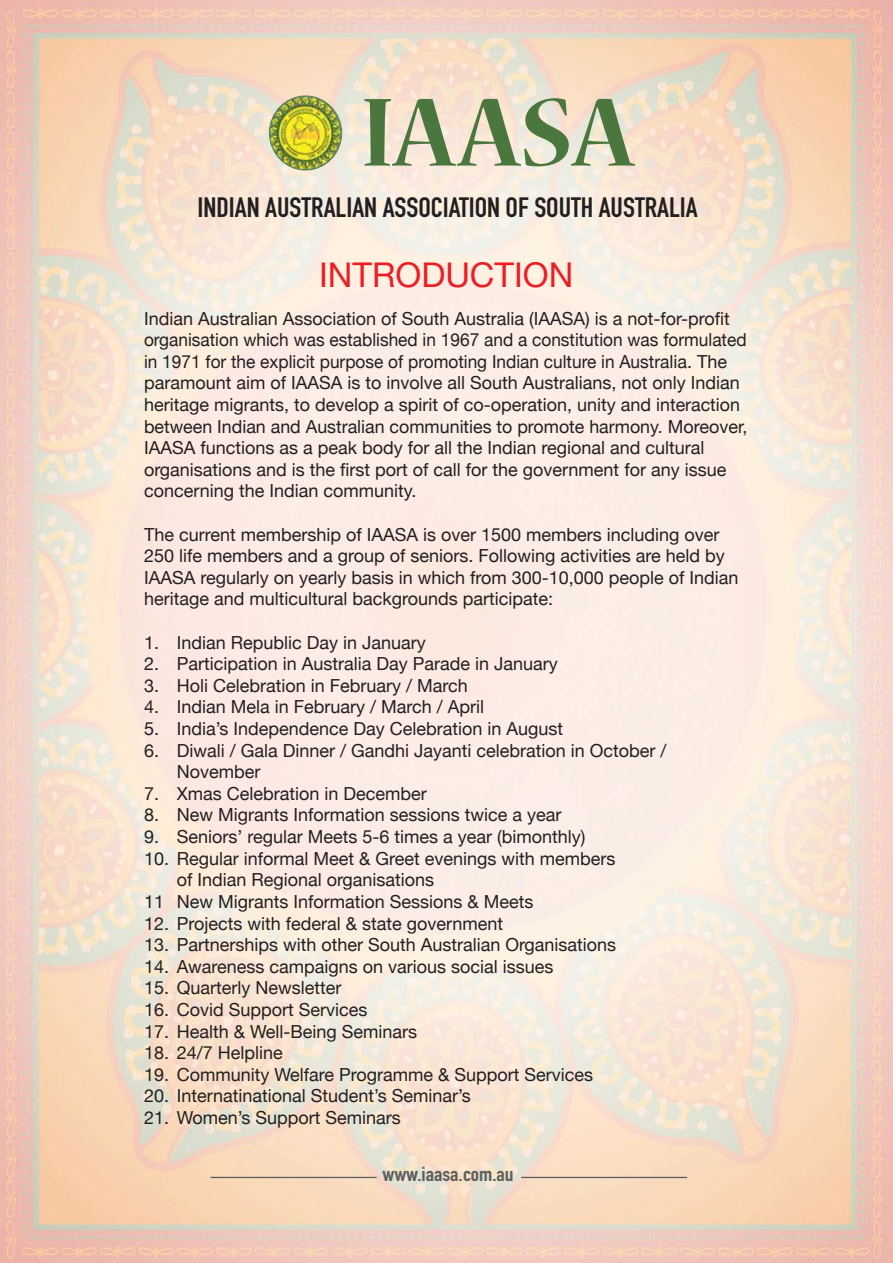
<style>
.page{position:relative;width:893px;height:1263px;background:#fff}
.page>*{position:absolute;margin:0;border:0;box-sizing:border-box;transform-origin:0 0}
.t1{font:700 107.85px "Nueva Std";letter-spacing:.005em;color:#4b763d;scale:.94 1}
.t2{font:34.05px "Helvetica Neue";color:#ed1d24}
.t3{font:700 27.6px "DIN Condensed";color:#231f20;scale:1.06 1}
.t4{font:700 19.95px "DIN Condensed";color:#5d5e5e;scale:1.12 1}
.t5{font:18px/21.6px "Helvetica Neue";color:#231f20}
</style>
<div class="page">
<img style="left:0;top:0;width:893px;height:1263px">
<hr style="left:521px;top:1177px;width:166px;height:1px;background:#5d5e5e">
<hr style="left:211px;top:1177px;width:166px;height:1px;background:#5d5e5e">
<img style="left:269px;top:96px;width:73px;height:74px">
<div style="left:269px;top:96px;width:73px;height:74px;border:1px solid #5c8355;border-radius:50%"></div>
<h1 class="t1" style="left:361px;top:83px;width:291px">IAASA</h1>
<h3 class="t3" style="left:198px;top:189px;width:473px">INDIAN AUSTRALIAN ASSOCIATION OF SOUTH AUSTRALIA</h3>
<h2 class="t2" style="left:319px;top:250px;width:256px">INTRODUCTION</h2>
<p class="t5" style="left:144px;top:308px;width:605px">Indian Australian Association of South Australia (IAASA) is a not-for-profit organisation which was established in 1967 and a constitution was formulated in 1971 for the explicit purpose of promoting Indian culture in Australia. The paramount aim of IAASA is to involve all South Australians, not only Indian heritage migrants, to develop a spirit of co-operation, unity and interaction between Indian and Australian communities to promote harmony. Moreover, IAASA functions as a peak body for all the Indian regional and cultural organisations and is the first port of call for the government for any issue concerning the Indian community.</p>
<p class="t5" style="left:144px;top:524px;width:596px">The current membership of IAASA is over 1500 members including over 250 life members and a group of seniors. Following activities are held by IAASA regularly on yearly basis in which from 300-10,000 people of Indian heritage and multicultural backgrounds participate:</p>
<p class="t5" style="left:144px;top:632px;width:283px">1. Indian Republic Day in January</p>
<p class="t5" style="left:144px;top:654px;width:415px">2. Participation in Australia Day Parade in January</p>
<p class="t5" style="left:144px;top:676px;width:325px">3. Holi Celebration in February / March</p>
<p class="t5" style="left:144px;top:697px;width:342px">4. Indian Mela in February / March / April</p>
<p class="t5" style="left:144px;top:719px;width:421px">5. India’s Independence Day Celebration in August</p>
<p class="t5" style="left:177px;top:740px;width:491px;text-indent:-33px">6. Diwali / Gala Dinner / Gandhi Jayanti celebration in October /<br>November</p>
<p class="t5" style="left:144px;top:784px;width:284px">7. Xmas Celebration in December</p>
<p class="t5" style="left:144px;top:805px;width:419px">8. New Migrants Information sessions twice a year</p>
<p class="t5" style="left:144px;top:827px;width:443px">9. Seniors’ regular Meets 5-6 times a year (bimonthly)</p>
<p class="t5" style="left:144px;top:848px;width:473px">10. Regular informal Meet &amp; Greet evenings with members</p>
<p class="t5" style="left:177px;top:870px;width:259px">of Indian Regional organisations</p>
<p class="t5" style="left:144px;top:892px;width:391px">11 New Migrants Information Sessions &amp; Meets</p>
<p class="t5" style="left:144px;top:913px;width:360px">12. Projects with federal &amp; state government</p>
<p class="t5" style="left:144px;top:935px;width:474px">13. Partnerships with other South Australian Organisations</p>
<p class="t5" style="left:144px;top:956px;width:411px">14. Awareness campaigns on various social issues</p>
<p class="t5" style="left:144px;top:978px;width:199px">15. Quarterly Newsletter</p>
<p class="t5" style="left:144px;top:1000px;width:225px">16. Covid Support Services</p>
<p class="t5" style="left:144px;top:1021px;width:274px">17. Health &amp; Well-Being Seminars</p>
<p class="t5" style="left:144px;top:1043px;width:140px">18. 24/7 Helpline</p>
<p class="t5" style="left:144px;top:1064px;width:451px">19. Community Welfare Programme &amp; Support Services</p>
<p class="t5" style="left:144px;top:1086px;width:328px">20. Internatinational Student’s Seminar’s</p>
<p class="t5" style="left:144px;top:1108px;width:258px">21. Women’s Support Seminars</p>
<p class="t4" style="left:382px;top:1160px;width:119px">www.iaasa.com.au</p>
</div>
